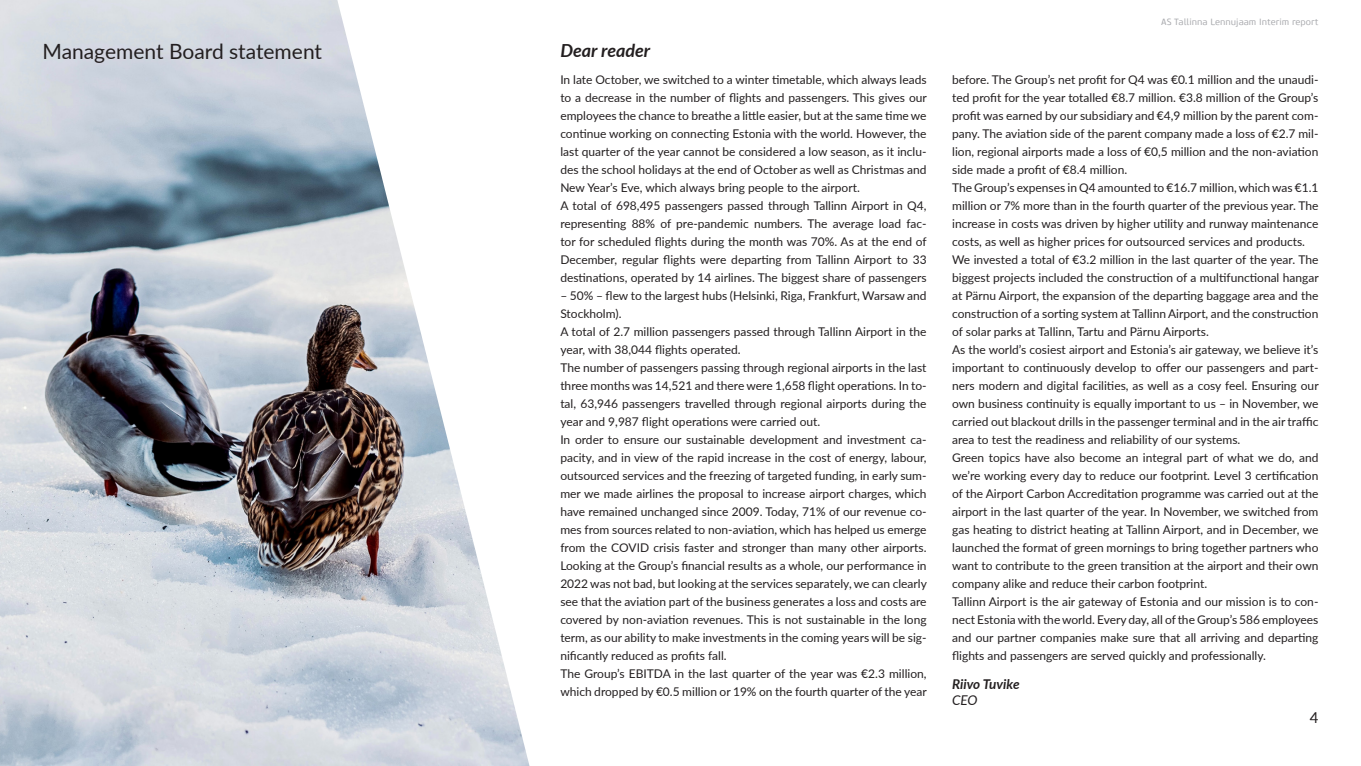
<style>
.page{position:relative;width:1361px;height:766px;background:#fff}
.page>*{position:absolute;margin:0;border:0;box-sizing:border-box;transform-origin:0 0}
._1_1{font:21px "Lato";color:#231f20}
._12{font:italic 700 18px "Lato";color:#231f20}
.t1{font:15px "Lato";color:#231f20}
._9_bold_italic{font:italic 700 13.5px/16.2px "Lato";color:#231f20}
.body{font:12px/18px "Lato";color:#231f20;text-align:justify}
.t2{font:9px "Core Sans M45";color:#a8a9ad}
.s1{font-weight:400}
</style>
<div class="page">
<img style="left:0;top:0;width:529px;height:765px">
<p class="_1_1" style="left:43px;top:37px;width:281px">Management Board statement</p>
<p class="_12" style="left:560px;top:37px;width:91px">Dear reader</p>
<p class="body" style="left:560px;top:70px;width:368px">In late October, we switched to a winter timetable, which always leads to a decrease in the number of flights and passengers. This gives our employees the chance to breathe a little easier, but at the same time we continue working on connecting Estonia with the world. However, the last quarter of the year cannot be considered a low season, as it inclu&shy;des the school holidays at the end of October as well as Christmas and New Year’s Eve, which always bring people to the airport.</p>
<p class="body" style="left:560px;top:196px;width:368px">A total of 698,495 passengers passed through Tallinn Airport in Q4, representing 88% of pre-pandemic numbers. The average load fac&shy;tor for scheduled flights during the month was 70%. As at the end of December, regular flights were departing from Tallinn Airport to 33 destinations, operated by 14 airlines. The biggest share of passengers</p>
<p class="body" style="left:560px;top:286px;width:368px">– 50% – flew to the largest hubs (Helsinki, Riga, Frankfurt, Warsaw and<br>Stockholm).</p>
<p class="body" style="left:560px;top:322px;width:368px">A total of 2.7 million passengers passed through Tallinn Airport in the year, with 38,044 flights operated.</p>
<p class="body" style="left:560px;top:358px;width:368px">The number of passengers passing through regional airports in the last three months was 14,521 and there were 1,658 flight operations. In to&shy;tal, 63,946 passengers travelled through regional airports during the year and 9,987 flight operations were carried out.</p>
<p class="body" style="left:560px;top:430px;width:368px">In order to ensure our sustainable development and investment ca&shy;pacity, and in view of the rapid increase in the cost of energy, labour, outsourced services and the freezing of targeted funding, in early sum&shy;mer we made airlines the proposal to increase airport charges, which have remained unchanged since 2009. Today, 71% of our revenue co&shy;mes from sources related to non-aviation, which has helped us emerge from the COVID crisis faster and stronger than many other airports.<br>Looking at the Group’s financial results as a whole, our performance in 2022 was not bad, but looking at the services separately, we can clearly see that the aviation part of the business generates a loss and costs are covered by non-aviation revenues. This is not sustainable in the long term, as our ability to make investments in the coming years will be sig&shy;nificantly reduced as profits fall.</p>
<p class="body" style="left:560px;top:664px;width:368px">The Group’s EBITDA in the last quarter of the year was €2.3 million, which dropped by €0.5 million or 19% on the fourth quarter of the year</p>
<p class="t2" style="left:1161px;top:16px;width:159px">AS Tallinna Lennujaam Interim report</p>
<p class="body" style="left:952px;top:70px;width:368px">before. The Group’s net profit for Q4 was €0.1 million and the unaudi&shy;ted profit for the year totalled €8.7 million. €3.8 million of the Group’s profit was earned by our subsidiary and €4,9 million by the parent com&shy;pany. The aviation side of the parent company made a loss of €2.7 mil&shy;lion, regional airports made a loss of €0,5 million and the non-aviation side made a profit of €8.4 million.</p>
<p class="body" style="left:952px;top:178px;width:368px">The Group’s expenses in Q4 amounted to €16.7 million, which was €1.1 million or 7% more than in the fourth quarter of the previous year. The increase in costs was driven by higher utility and runway maintenance costs, as well as higher prices for outsourced services and products.</p>
<p class="body" style="left:952px;top:250px;width:368px">We invested a total of €3.2 million in the last quarter of the year. The biggest projects included the construction of a multifunctional hangar at Pärnu Airport, the expansion of the departing baggage area and the construction of a sorting system at Tallinn Airport, and the construction of solar parks at Tallinn, Tartu and Pärnu Airports.</p>
<p class="body" style="left:952px;top:340px;width:368px">As the world’s cosiest airport and Estonia’s air gateway, we believe it’s important to continuously develop to offer our passengers and part&shy;ners modern and digital facilities, as well as a cosy feel. Ensuring our own business continuity is equally important to us – in November, we carried out blackout drills in the passenger terminal and in the air traffic area to test the readiness and reliability of our systems.</p>
<p class="body" style="left:952px;top:448px;width:368px">Green topics have also become an integral part of what we do, and we’re working every day to reduce our footprint. Level 3 certification of the Airport Carbon Accreditation programme was carried out at the airport in the last quarter of the year. In November, we switched from gas heating to district heating at Tallinn Airport, and in December, we launched the format of green mornings to bring together partners who want to contribute to the green transition at the airport and their own company alike and reduce their carbon footprint.</p>
<p class="body" style="left:952px;top:592px;width:368px">Tallinn Airport is the air gateway of Estonia and our mission is to con&shy;nect Estonia with the world. Every day, all of the Group’s 586 employees and our partner companies make sure that all arriving and departing flights and passengers are served quickly and professionally.</p>
<p class="_9_bold_italic" style="left:952px;top:675px;width:69px">Riivo Tuvike<br><span class="s1">CEO</span></p>
<p class="t1" style="left:1309px;top:707px;width:10px">4</p>
</div>
